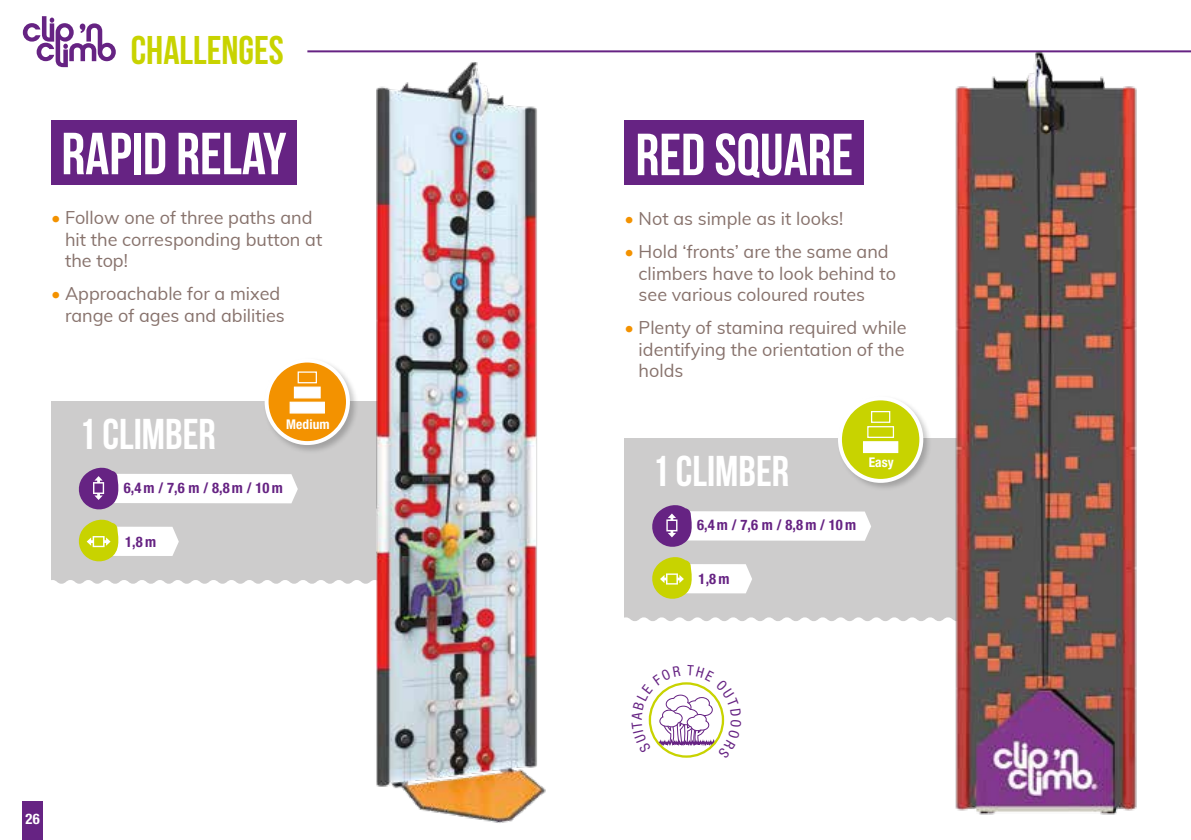
<style>
.page{position:relative;width:1191px;height:840px;background:#fff}
.page>*{position:absolute;margin:0;border:0;box-sizing:border-box;transform-origin:0 0}
.t1{font:700 59.2px "Bebas Neue";color:#fff}
.t2{font:700 43px "Bebas Neue";color:#fff}
.t3{font:700 40px "Bebas Neue";color:#c8d300}
.t4{font:18px/21.6px "Muli";color:#87726c}
.t5{font:700 condensed 14.6px "Helvetica Neue LT Pro";letter-spacing:.145em;color:#662383}
.t6{font:700 condensed 14.6px "Helvetica Neue LT Pro";color:#fff}
.t7{font:700 condensed 13.4px "Helvetica Neue LT Pro";letter-spacing:.01em;color:#fff}
.s1{color:#f39200}
</style>
<div class="page">
<div style="left:51px;top:401px;width:308px;height:182px;background:#cdcccc"></div>
<div style="left:51px;top:120px;width:246px;height:64px;background:#662383"></div>
<svg style="left:75px;top:466px;width:223px;height:99px"></svg>
<div style="left:263px;top:357px;width:96px;height:96px;background:#000;opacity:.21"></div>
<div style="left:267px;top:360px;width:81px;height:83px;background:#f39200;border-radius:50%"></div>
<div style="left:265px;top:358px;width:85px;height:87px;border:4px solid #fff;border-radius:50%"></div>
<div style="left:298px;top:371px;width:19px;height:12px;border:1px solid #fff"></div>
<div style="left:294px;top:386px;width:27px;height:12px;background:#fff;border:1px solid #fff"></div>
<div style="left:290px;top:401px;width:35px;height:12px;background:#fff;border:1px solid #fff"></div>
<hr style="left:307px;top:50px;width:884px;height:2px;background:#662383">
<div style="left:23px;top:801px;width:20px;height:38px;background:#662383"></div>
<svg style="left:23px;top:16px;width:93px;height:51px"></svg>
<div style="left:624px;top:438px;width:306px;height:182px;background:#cdcccc"></div>
<div style="left:624px;top:120px;width:240px;height:65px;background:#662383"></div>
<svg style="left:648px;top:503px;width:223px;height:99px"></svg>
<img style="left:930px;top:50px;width:211px;height:765px">
<div style="left:836px;top:395px;width:96px;height:96px;background:#000;opacity:.21"></div>
<div style="left:840px;top:398px;width:81px;height:82px;background:#c8d300;border-radius:50%"></div>
<div style="left:838px;top:396px;width:85px;height:86px;border:4px solid #fff;border-radius:50%"></div>
<div style="left:871px;top:411px;width:19px;height:11px;border:1px solid #fff"></div>
<div style="left:867px;top:426px;width:27px;height:11px;border:1px solid #fff"></div>
<div style="left:863px;top:441px;width:35px;height:12px;background:#fff;border:1px solid #fff"></div>
<img style="left:359px;top:62px;width:187px;height:761px">
<svg style="left:648px;top:682px;width:77px;height:76px"></svg>
<h3 class="t3" style="left:131px;top:28px;width:155px">CHALLENGES</h3>
<h1 class="t1" style="left:61px;top:121px;width:226px">RAPID RELAY</h1>
<p class="t4" style="left:65px;top:206px;width:259px;text-indent:-14px"><span class="s1">•</span> Follow one of three paths and hit the corresponding button at the top!</p>
<p class="t4" style="left:51px;top:282px;width:235px;text-align:right"><span class="s1">•</span> Approachable for a mixed range of ages and abilities</p>
<h2 class="t2" style="left:79px;top:410px;width:138px">1 CLIMBER</h2>
<p class="t7" style="left:286px;top:416px;width:45px">Medium</p>
<p class="t5" style="left:124px;top:478px;width:160px">6,4m / 7,6 m / 8,8m / 10m</p>
<p class="t5" style="left:125px;top:532px;width:32px">1,8m</p>
<p class="t6" style="left:26px;top:809px;width:16px">26</p>
<h1 class="t1" style="left:635px;top:122px;width:219px">RED SQUARE</h1>
<p class="t4" style="left:624px;top:207px;width:220px"><span class="s1">•</span> Not as simple as it looks!</p>
<p class="t4" style="left:638px;top:239px;width:259px;text-indent:-14px"><span class="s1">•</span> Hold ‘fronts’ are the same and climbers have to look behind to see various coloured routes</p>
<p class="t4" style="left:638px;top:316px;width:269px;text-align:justify;text-indent:-14px"><span class="s1">•</span> Plenty of stamina required while identifying the orientation of the holds</p>
<h2 class="t2" style="left:652px;top:447px;width:138px">1 CLIMBER</h2>
<p class="t5" style="left:697px;top:516px;width:160px">6,4m / 7,6 m / 8,8m / 10m</p>
<p class="t7" style="left:868px;top:454px;width:27px">Easy</p>
<p class="t5" style="left:698px;top:570px;width:32px">1,8m</p>
</div>
